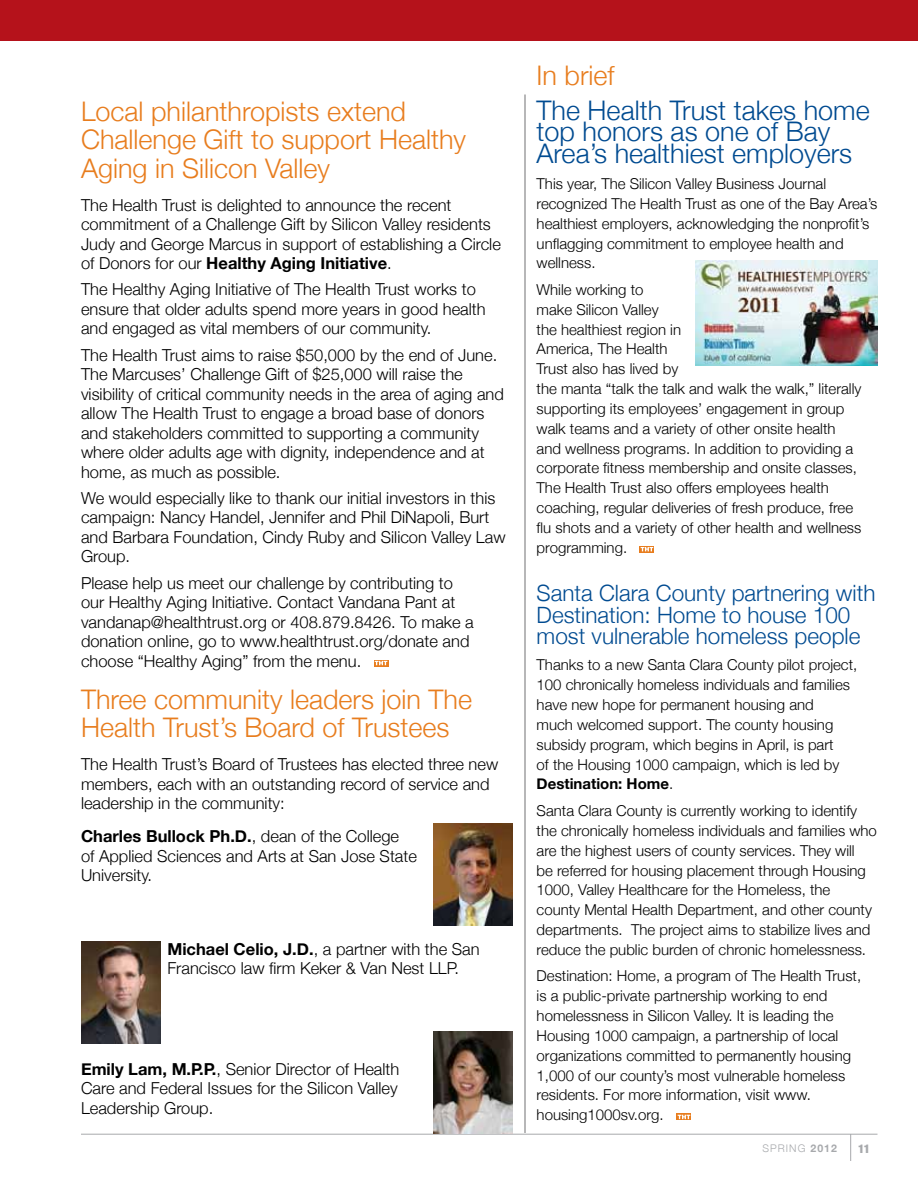
<style>
.page{position:relative;width:918px;height:1188px;background:#fff}
.page>*{position:absolute;margin:0;border:0;box-sizing:border-box;transform-origin:0 0}
.t1{font:300 27px/28.5px "Helvetica Neue";color:#e87d1e}
.t2{font:300 27px/21.3px "Helvetica Neue";color:#004b91}
.t3{font:300 22.5px/21.3px "Helvetica Neue";color:#004b91}
.t4{font:300 16.5px/19.5px "Helvetica Neue";color:#000}
.t5{font:300 15px/19.8px "Helvetica Neue";color:#000}
.t6{font:900 condensed 12px "Helvetica Neue";color:#a7a9ac}
.t7{font:300 10.5px "Helvetica Neue";letter-spacing:.1em;color:#a7a9ac}
.s1{font-weight:700}
</style>
<div class="page">
<hr style="left:81px;top:1134px;width:797px;height:1px;background:#a7a9ac">
<svg style="left:850px;top:1135px;width:1px;height:26px"></svg>
<div style="left:0;top:0;width:918px;height:40px;background:#b5121b"></div>
<hr style="left:525px;top:94px;width:1px;height:1039px;background:#717073">
<img style="left:433px;top:1032px;width:80px;height:102px">
<img style="left:433px;top:824px;width:80px;height:102px">
<img style="left:81px;top:941px;width:80px;height:103px">
<img style="left:696px;top:260px;width:182px;height:106px">
<svg style="left:374px;top:660px;width:15px;height:6px"></svg>
<svg style="left:375px;top:661px;width:12px;height:4px"></svg>
<svg style="left:639px;top:546px;width:15px;height:7px"></svg>
<svg style="left:641px;top:547px;width:12px;height:4px"></svg>
<svg style="left:677px;top:1114px;width:14px;height:6px"></svg>
<svg style="left:678px;top:1115px;width:12px;height:4px"></svg>
<h1 class="t1" style="left:81px;top:96px;width:387px">Local philanthropists extend<br>Challenge Gift to support Healthy<br>Aging in Silicon Valley</h1>
<p class="t4" style="left:81px;top:195px;width:421px">The Health Trust is delighted to announce the recent commitment of a Challenge Gift by Silicon Valley residents Judy and George Marcus in support of establishing a Circle of Donors for our <span class="s1">Healthy Aging Initiative</span>.</p>
<p class="t4" style="left:81px;top:279px;width:406px">The Healthy Aging Initiative of The Health Trust works to ensure that older adults spend more years in good health and engaged as vital members of our community.</p>
<p class="t4" style="left:81px;top:345px;width:424px">The Health Trust aims to raise $50,000 by the end of June.<br>The Marcuses’ Challenge Gift of $25,000 will raise the visibility of critical community needs in the area of aging and allow The Health Trust to engage a broad base of donors and stakeholders committed to supporting a community where older adults age with dignity, independence and at home, as much as possible.</p>
<p class="t4" style="left:81px;top:488px;width:426px">We would especially like to thank our initial investors in this campaign: Nancy Handel, Jennifer and Phil DiNapoli, Burt and Barbara Foundation, Cindy Ruby and Silicon Valley Law Group.</p>
<p class="t4" style="left:81px;top:573px;width:394px">Please help us meet our challenge by contributing to our Healthy Aging Initiative. Contact Vandana Pant at vandanap@healthtrust.org or 408.879.8426. To make a donation online, go to www.healthtrust.org/donate and choose “Healthy Aging” from the menu.</p>
<h1 class="t1" style="left:81px;top:684px;width:393px">Three community leaders join The<br>Health Trust’s Board of Trustees</h1>
<p class="t4" style="left:81px;top:754px;width:419px">The Health Trust’s Board of Trustees has elected three new members, each with an outstanding record of service and leadership in the community:</p>
<p class="t4" style="left:81px;top:826px;width:337px"><span class="s1">Charles Bullock Ph.D.</span>, dean of the College<br>of Applied Sciences and Arts at San Jose State<br>University.</p>
<p class="t4" style="left:167px;top:939px;width:314px"><span class="s1">Michael Celio, J.D.</span>, a partner with the San<br>Francisco law firm Keker &amp; Van Nest LLP.</p>
<p class="t4" style="left:81px;top:1059px;width:320px;text-align:justify"><span class="s1">Emily Lam, M.P.P.</span>, Senior Director of Health Care and Federal Issues for the Silicon Valley Leadership Group.</p>
<h1 class="t1" style="left:537px;top:61px;width:80px">In brief</h1>
<h1 class="t2" style="left:537px;top:99px;width:335px">The Health Trust takes home top honors as one of Bay<br>Area’s healthiest employers</h1>
<p class="t5" style="left:537px;top:174px;width:342px">This year, The Silicon Valley Business Journal recognized The Health Trust as one of the Bay Area’s healthiest employers, acknowledging the nonprofit’s unflagging commitment to employee health and wellness.</p>
<p class="t5" style="left:537px;top:279px;width:326px">While working to<br>make Silicon Valley<br>the healthiest region in<br>America, The Health<br>Trust also has lived by<br>the manta “talk the talk and walk the walk,” literally supporting its employees’ engagement in group walk teams and a variety of other onsite health and wellness programs. In addition to providing a corporate fitness membership and onsite classes, The Health Trust also offers employees health coaching, regular deliveries of fresh produce, free flu shots and a variety of other health and wellness programming.</p>
<h2 class="t3" style="left:537px;top:582px;width:340px">Santa Clara County partnering with<br>Destination: Home to house 100 most vulnerable homeless people</h2>
<p class="t5" style="left:537px;top:655px;width:322px">Thanks to a new Santa Clara County pilot project, 100 chronically homeless individuals and families have new hope for permanent housing and<br>much welcomed support. The county housing subsidy program, which begins in April, is part<br>of the Housing 1000 campaign, which is led by <span class="s1">Destination: Home</span>.</p>
<p class="t5" style="left:537px;top:800px;width:342px">Santa Clara County is currently working to identify the chronically homeless individuals and families who are the highest users of county services. They will<br>be referred for housing placement through Housing 1000, Valley Healthcare for the Homeless, the county Mental Health Department, and other county departments. The project aims to stabilize lives and reduce the public burden of chronic homelessness.</p>
<p class="t5" style="left:537px;top:966px;width:326px">Destination: Home, a program of The Health Trust, is a public-private partnership working to end homelessness in Silicon Valley. It is leading the Housing 1000 campaign, a partnership of local organizations committed to permanently housing 1,000 of our county’s most vulnerable homeless residents. For more information, visit www. housing1000sv.org.</p>
<p class="t7" style="left:762px;top:1142px;width:76px">Spring <span class="s1">2012</span></p>
<p class="t6" style="left:858px;top:1142px;width:13px">11</p>
</div>
